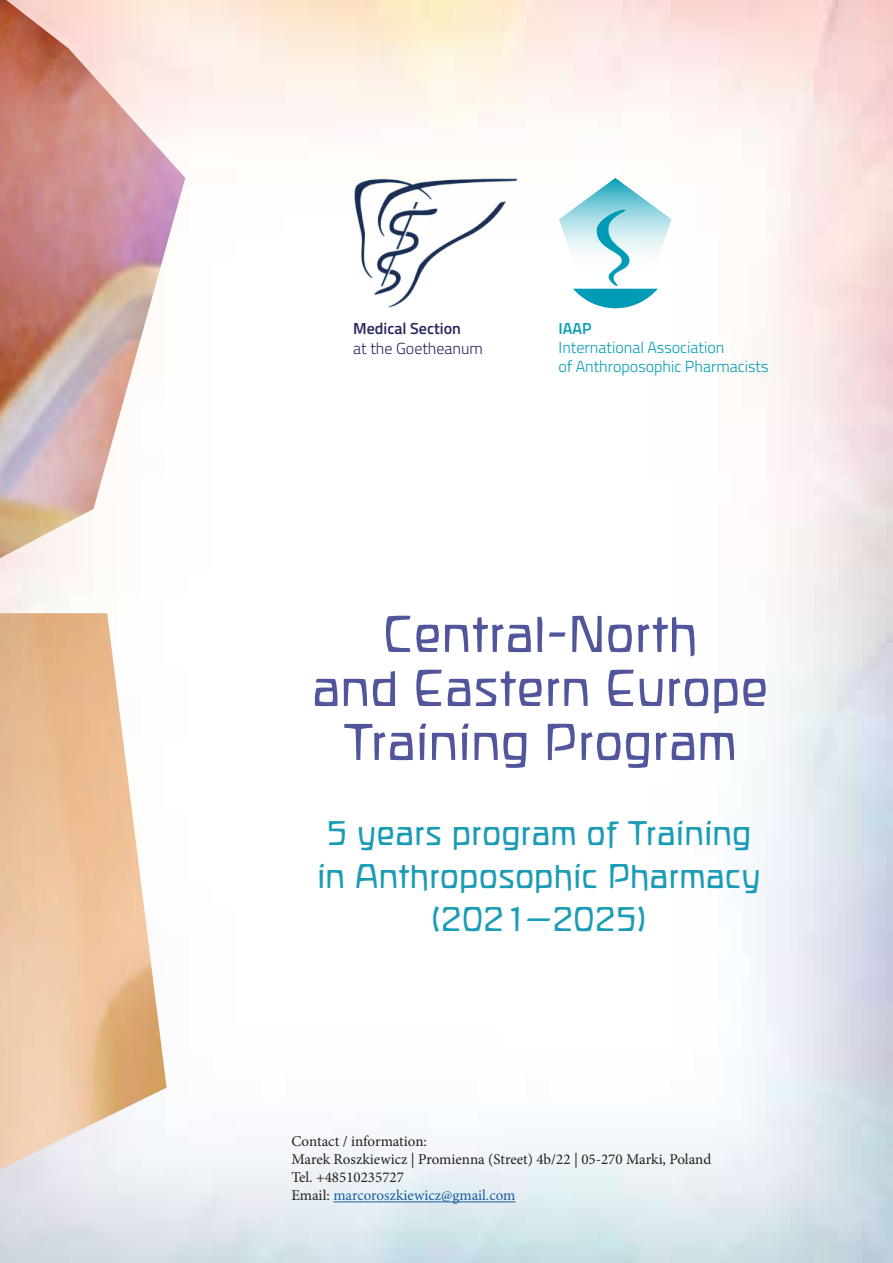
<style>
.page{position:relative;width:893px;height:1263px;background:#fff}
.page>*{position:absolute;margin:0;border:0;box-sizing:border-box;transform-origin:0 0}
.t1{font:54px/54px "Ro Birke";color:#51569c;text-align:center}
.t2{font:35.85px/43px "Ro Birke";color:#1b9cb6;text-align:center}
.t3{font:300 16.05px/19.2px "Titillium Web";color:#009cb7}
.t4{font:300 16.05px "Titillium Web";color:#27285f}
.t5{font:600 16.05px "Titillium Web";color:#27285f}
.t6{font:600 16.05px "Titillium Web";color:#009cb7}
.t7{font:15px/18px "Minion Pro";color:#231f20}
.s1{color:#175d9e}
</style>
<div class="page">
<img style="left:0;top:613px;width:167px;height:556px">
<img style="left:0;top:0;width:185px;height:558px">
<hr style="left:333px;top:1201px;width:182px;height:1px;background:#175d9e">
<img style="left:353px;top:178px;width:165px;height:130px">
<svg style="left:559px;top:178px;width:113px;height:130px"></svg>
<p class="t5" style="left:353px;top:319px;width:109px">Medical Section</p>
<p class="t4" style="left:353px;top:342px;width:131px">at the Goetheanum</p>
<p class="t6" style="left:559px;top:319px;width:34px">IAAP</p>
<p class="t3" style="left:559px;top:339px;width:211px">International Association<br>of Anthroposophic Pharmacists</p>
<h1 class="t1" style="left:312px;top:610px;width:458px">Central-North<br>and Eastern Europe<br>Training Program</h1>
<h2 class="t2" style="left:317px;top:813px;width:445px">5 years program of Training in Anthroposophic Pharmacy (2021–2025)</h2>
<p class="t7" style="left:291px;top:1133px;width:421px">Contact / information:<br>Marek Roszkiewicz | Promienna (Street) 4b/22 | 05-270 Marki, Poland Tel. +48510235727<br>Email: <span class="s1">marcoroszkiewicz@gmail.com</span></p>
</div>
